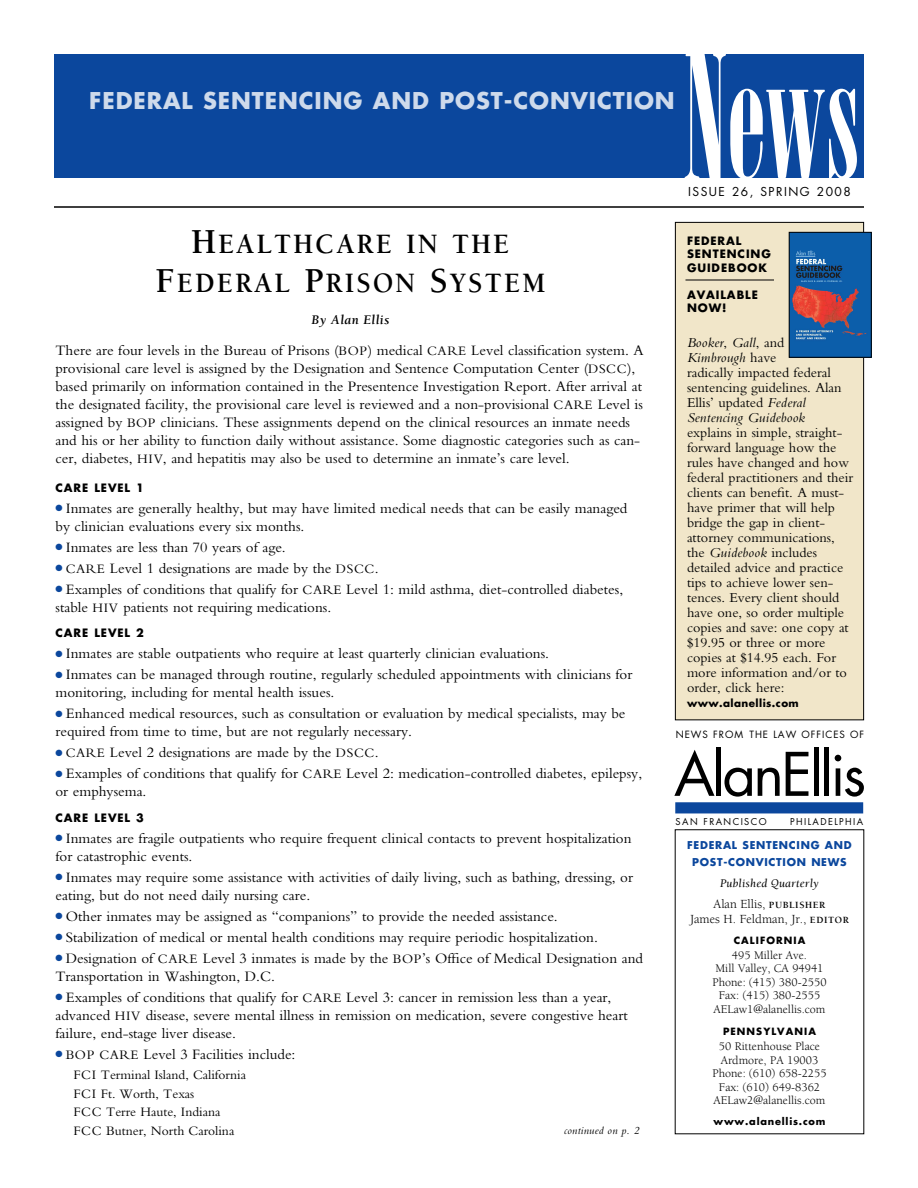
<style>
.page{position:relative;width:918px;height:1188px;background:#fff}
.page>*{position:absolute;margin:0;border:0;box-sizing:border-box;transform-origin:0 0}
.t1{font:169.5px "Onyx";color:#fff;scale:.85 1}
.t2{font:58.35px "Futura";letter-spacing:-.05em;color:#000}
.t3{font:700 28.8px/39px "Berkeley";letter-spacing:.08em;color:#000;text-align:center;scale:.94 1}
.t4{font:700 22.5px "Futura";letter-spacing:.04em;color:#cedaeb}
.t5{font:15px/18px "Bembo";color:#000}
.t6{font:14.25px/15px "Bembo";color:#000}
.t7{font:13.5px/18.8px "Bembo";color:#000}
.t8{font:italic 700 13.5px "Berkeley";letter-spacing:.03em;color:#000}
.t9{font:12.75px/15px "Berkeley";color:#000;text-align:center}
.t10{font:12px/13.5px "Berkeley";color:#000;text-align:center}
.t11{font:12px "Futura";letter-spacing:.125em;color:#000}
.t12{font:italic 12px "Berkeley";letter-spacing:.015em;color:#000}
.t13{font:700 11.25px/13.5px "Futura";letter-spacing:.08em;color:#000}
.t14{font:italic 11.25px "Bembo";letter-spacing:.02em;color:#000}
.t15{font:700 10.5px/16.5px "Futura";letter-spacing:.07em;color:#0b479d;text-align:center}
.t16{font:700 10.35px "Futura";letter-spacing:.04em;color:#000}
.t17{font:9.75px "Futura";letter-spacing:.1em;color:#000}
.t18{font:700 9.75px "Futura";letter-spacing:.11em;color:#000}
.t19{font:700 9.75px "Futura";letter-spacing:.08em;color:#000}
.t20{font:9.15px "Futura";letter-spacing:.155em;color:#000}
.s1{font-size:36px}
.s2{font-size:13.5px}
.s3{color:#0b479d}
.s4{font-style:italic}
.s5{font-weight:700;font-size:9.75px}
</style>
<div class="page">
<div style="left:54px;top:54px;width:810px;height:124px;background:#0b479d"></div>
<hr style="left:54px;top:206px;width:810px;height:2px;background:#000">
<div style="left:675px;top:222px;width:189px;height:498px;background:#f1e6c9"></div>
<div style="left:675px;top:222px;width:189px;height:498px;border:1px solid #000"></div>
<div style="left:675px;top:802px;width:188px;height:11px;background:#0b479d"></div>
<img style="left:791px;top:234px;width:79px;height:122px">
<div style="left:789px;top:232px;width:83px;height:126px;border:1px solid #000"></div>
<hr style="left:686px;top:280px;width:88px;height:1px;background:#000">
<h3 class="t4" style="left:89px;top:90px;width:587px">FEDERAL SENTENCING AND POST-CONVICTION</h3>
<h1 class="t1" style="left:683px;top:54px;width:208px">News</h1>
<p class="t11" style="left:688px;top:186px;width:164px">ISSUE 26, SPRING 2008</p>
<h3 class="t3" style="left:155px;top:227px;width:417px"><span class="s1">H</span>EALTHCARE IN THE<br><span class="s1">F</span>EDERAL <span class="s1">P</span>RISON <span class="s1">S</span>YSTEM</h3>
<p class="t8" style="left:312px;top:314px;width:79px">By Alan Ellis</p>
<p class="t5" style="left:55px;top:343px;width:590px">There are four levels in the Bureau of Prisons (<span class="s2">BOP</span>) medical <span class="s2">CARE</span> Level classification system. A provisional care level is assigned by the Designation and Sentence Computation Center (<span class="s2">DSCC</span>), based primarily on information contained in the Presentence Investigation Report. After arrival at the designated facility, the provisional care level is reviewed and a non-provisional <span class="s2">CARE</span> Level is assigned by <span class="s2">BOP</span> clinicians. These assignments depend on the clinical resources an inmate needs and his or her ability to function daily without assistance. Some diagnostic categories such as can&shy;cer, diabetes, <span class="s2">HIV</span>, and hepatitis may also be used to determine an inmate’s care level.</p>
<p class="t13" style="left:56px;top:482px;width:90px">CARE LEVEL 1</p>
<p class="t5" style="left:56px;top:500px;width:573px"><span class="s3">●</span> Inmates are generally healthy, but may have limited medical needs that can be easily managed by clinician evaluations every six months.</p>
<p class="t5" style="left:56px;top:539px;width:232px"><span class="s3">●</span> Inmates are less than 70 years of age.</p>
<p class="t5" style="left:56px;top:560px;width:325px"><span class="s3">●</span> <span class="s2">CARE</span> Level 1 designations are made by the <span class="s2">DSCC</span>.</p>
<p class="t5" style="left:55px;top:581px;width:569px"><span class="s3">●</span> Examples of conditions that qualify for <span class="s2">CARE</span> Level 1: mild asthma, diet-controlled diabetes, stable <span class="s2">HIV</span> patients not requiring medications.</p>
<p class="t13" style="left:56px;top:627px;width:90px">CARE LEVEL 2</p>
<p class="t5" style="left:56px;top:646px;width:495px"><span class="s3">●</span> Inmates are stable outpatients who require at least quarterly clinician evaluations.</p>
<p class="t5" style="left:56px;top:667px;width:578px"><span class="s3">●</span> Inmates can be managed through routine, regularly scheduled appointments with clinicians for monitoring, including for mental health issues.</p>
<p class="t5" style="left:56px;top:706px;width:572px"><span class="s3">●</span> Enhanced medical resources, such as consultation or evaluation by medical specialists, may be required from time to time, but are not regularly necessary.</p>
<p class="t5" style="left:56px;top:745px;width:325px"><span class="s3">●</span> <span class="s2">CARE</span> Level 2 designations are made by the <span class="s2">DSCC</span>.</p>
<p class="t5" style="left:55px;top:766px;width:588px"><span class="s3">●</span> Examples of conditions that qualify for <span class="s2">CARE</span> Level 2: medication-controlled diabetes, epilepsy, or emphysema.</p>
<p class="t13" style="left:56px;top:812px;width:90px">CARE LEVEL 3</p>
<p class="t5" style="left:56px;top:830px;width:578px"><span class="s3">●</span> Inmates are fragile outpatients who require frequent clinical contacts to prevent hospitalization for catastrophic events.</p>
<p class="t5" style="left:56px;top:869px;width:579px"><span class="s3">●</span> Inmates may require some assistance with activities of daily living, such as bathing, dressing, or eating, but do not need daily nursing care.</p>
<p class="t5" style="left:56px;top:908px;width:504px"><span class="s3">●</span> Other inmates may be assigned as “companions” to provide the needed assistance.</p>
<p class="t5" style="left:56px;top:929px;width:544px"><span class="s3">●</span> Stabilization of medical or mental health conditions may require periodic hospitalization.</p>
<p class="t5" style="left:55px;top:950px;width:589px"><span class="s3">●</span> Designation of <span class="s2">CARE</span> Level 3 inmates is made by the <span class="s2">BOP</span>’s Office of Medical Designation and<br>Transportation in Washington, D.C.</p>
<p class="t5" style="left:55px;top:989px;width:574px"><span class="s3">●</span> Examples of conditions that qualify for <span class="s2">CARE</span> Level 3: cancer in remission less than a year, advanced <span class="s2">HIV</span> disease, severe mental illness in remission on medication, severe congestive heart failure, end-stage liver disease.</p>
<p class="t5" style="left:56px;top:1046px;width:242px"><span class="s3">●</span> <span class="s2">BOP CARE</span> Level 3 Facilities include:</p>
<p class="t7" style="left:74px;top:1067px;width:174px">FCI Terminal Island, California<br>FCI Ft. Worth, Texas<br>FCC Terre Haute, Indiana<br>FCC Butner, North Carolina</p>
<p class="t14" style="left:564px;top:1127px;width:77px">continued on p. 2</p>
<p class="t13" style="left:687px;top:235px;width:85px">FEDERAL<br>SENTENCING<br>GUIDEBOOK</p>
<p class="t13" style="left:687px;top:289px;width:72px">AVAILABLE<br>NOW!</p>
<p class="t6" style="left:687px;top:337px;width:156px"><span class="s4">Booker</span>, <span class="s4">Gall</span>, and<br><span class="s4">Kimbrough</span> have<br>radically impacted federal sentencing guidelines. Alan<br>Ellis’ updated <span class="s4">Federal<br>Sentencing Guidebook</span></p>
<p class="t6" style="left:687px;top:427px;width:168px">explains in simple, straight&shy;forward language how the rules have changed and how federal practitioners and their clients can benefit. A must&shy;have primer that will help bridge the gap in client&shy;attorney communications, the <span class="s4">Guidebook</span> includes detailed advice and practice tips to achieve lower sen&shy;tences. Every client should have one, so order multiple copies and save: one copy at $19.95 or three or more copies at $14.95 each. For more information and/or to order, click here:</p>
<p class="t16" style="left:687px;top:699px;width:113px">www.alanellis.com</p>
<p class="t17" style="left:676px;top:730px;width:190px">NEWS FROM THE LAW OFFICES OF</p>
<h2 class="t2" style="left:674px;top:748px;width:194px">AlanEllis</h2>
<p class="t20" style="left:676px;top:817px;width:93px">SAN FRANCISCO</p>
<p class="t20" style="left:790px;top:817px;width:75px">PHILADELPHIA</p>
<p class="t15" style="left:687px;top:838px;width:166px">FEDERAL SENTENCING AND<br>POST-CONVICTION NEWS</p>
<p class="t12" style="left:720px;top:878px;width:100px">Published Quarterly</p>
<p class="t9" style="left:690px;top:897px;width:160px">Alan Ellis, <span class="s5">PUBLISHER<br></span>James H. Feldman, Jr., <span class="s5">EDITOR</span></p>
<p class="t18" style="left:734px;top:936px;width:73px">CALIFORNIA</p>
<p class="t10" style="left:712px;top:949px;width:116px">495 Miller Ave.<br>Mill Valley, CA 94941<br>Phone: (415) 380-2550<br>Fax: (415) 380-2555<br>AELaw1@alanellis.com</p>
<p class="t18" style="left:723px;top:1027px;width:94px">PENNSYLVANIA</p>
<p class="t10" style="left:712px;top:1041px;width:116px">50 Rittenhouse Place<br>Ardmore, PA 19003<br>Phone: (610) 658-2255<br>Fax: (610) 649-8362<br>AELaw2@alanellis.com</p>
<p class="t19" style="left:714px;top:1117px;width:113px">www.alanellis.com</p>
</div>
